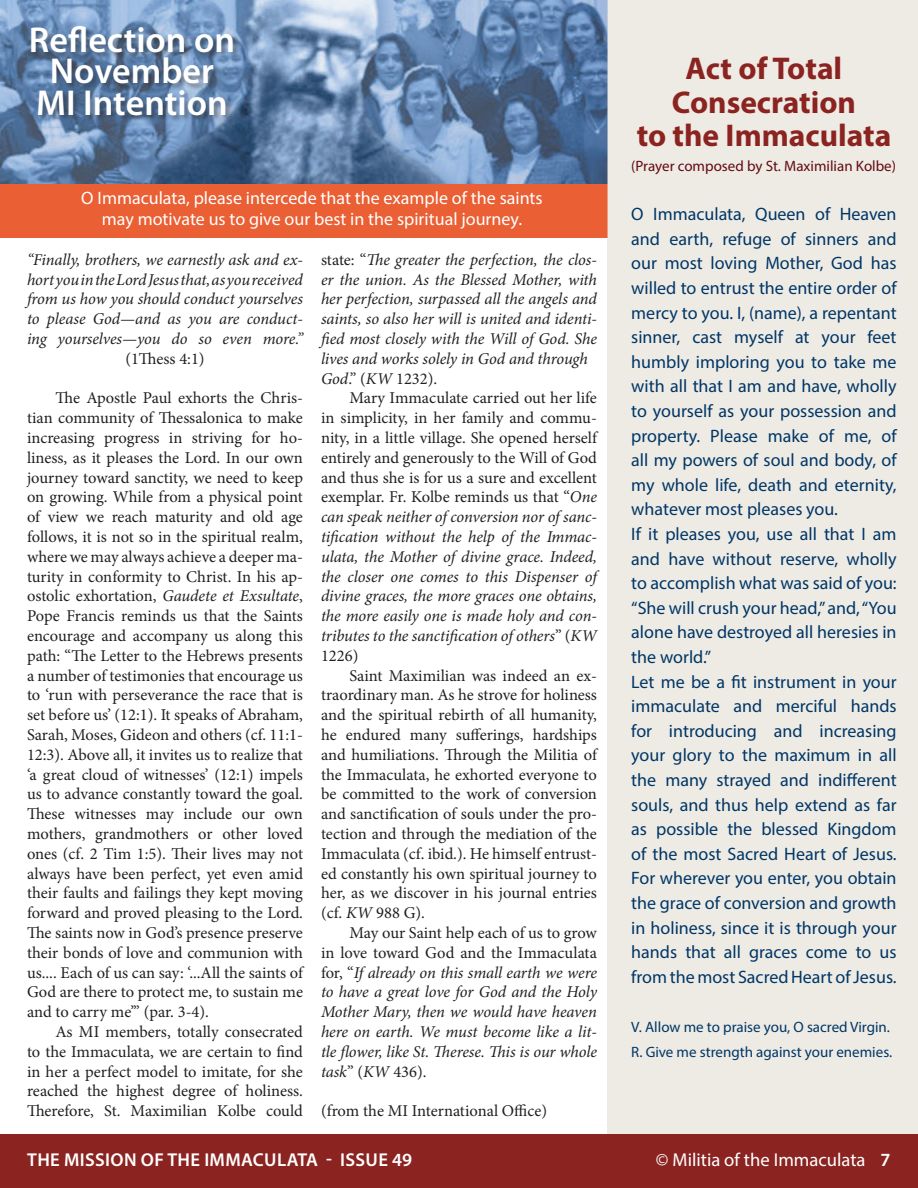
<style>
.page{position:relative;width:918px;height:1188px;background:#fff}
.page>*{position:absolute;margin:0;border:0;box-sizing:border-box;transform-origin:0 0}
.t1{font:600 36.15px "Myriad Pro";color:#fff}
.t2{font:700 31.5px/33.6px "Myriad Pro";color:#8b2421;text-align:center}
.t3{font:600 18.6px "Myriad Pro";letter-spacing:.02em;color:#fff}
.t4{font:18.6px "Myriad Pro";color:#fff}
.t5{font:18px/24.6px "Myriad Pro";color:#003667;text-align:justify}
.t6{font:18px "Myriad Pro";color:#fff}
.body{font:16.5px/19.8px "Minion Pro";color:#231f20;text-align:justify}
.body-2{font:italic 16.5px/19.8px "Minion Pro";letter-spacing:-.005em;color:#231f20;text-align:justify}
.t7{font:15px "Myriad Pro";color:#003667}
.t8{font:15px "Myriad Pro";color:#640914}
.s1{font-style:italic}
.s2{font-style:normal}
.s3{font-weight:600}
</style>
<div class="page">
<div style="left:0;top:1134px;width:918px;height:54px;background:#8b2421"></div>
<img style="left:0;top:0;width:608px;height:184px">
<div style="left:0;top:184px;width:608px;height:54px;background:#ea5f33"></div>
<div style="left:30px;top:25px;width:210px;height:98px;background:#231f20;opacity:.47"></div>
<div style="left:608px;top:0;width:310px;height:1134px;background:#eeebe4"></div>
<p class="t1" style="left:29px;top:17px;width:208px">Reflection on</p>
<p class="t1" style="left:50px;top:48px;width:166px">November</p>
<p class="t1" style="left:36px;top:80px;width:193px">MI Intention</p>
<p class="t6" style="left:81px;top:187px;width:463px">O Immaculata, please intercede that the example of the saints</p>
<p class="t6" style="left:102px;top:208px;width:422px">may motivate us to give our best in the spiritual journey.</p>
<p class="body-2" style="left:27px;top:250px;width:278px">“Finally, brothers, we earnestly ask and ex&shy;hort you in the Lord Jesus that, as you received from us how you should conduct yourselves to please God—and as you are conduct&shy;ing yourselves—you do so even more.”</p>
<p class="body" style="left:125px;top:349px;width:81px">(1Thess 4:1)</p>
<p class="body" style="left:27px;top:388px;width:278px;text-indent:28px">The Apostle Paul exhorts the Chris&shy;tian community of Thessalonica to make increasing progress in striving for ho&shy;liness, as it pleases the Lord. In our own journey toward sanctity, we need to keep on growing. While from a physical point of view we reach maturity and old age follows, it is not so in the spiritual realm, where we may always achieve a deeper ma&shy;turity in conformity to Christ. In his ap&shy;ostolic exhortation, <span class="s1">Gaudete et Exsultate</span>, Pope Francis reminds us that the Saints encourage and accompany us along this path: “The Letter to the Hebrews presents a number of testimonies that encourage us to ‘run with perseverance the race that is set before us’ (12:1). It speaks of Abraham, Sarah, Moses, Gideon and others (cf. 11:1- 12:3). Above all, it invites us to realize that ‘a great cloud of witnesses’ (12:1) impels us to advance constantly toward the goal.<br>These witnesses may include our own mothers, grandmothers or other loved ones (cf. 2 Tim 1:5). Their lives may not always have been perfect, yet even amid their faults and failings they kept moving forward and proved pleasing to the Lord.<br>The saints now in God’s presence preserve their bonds of love and communion with us.... Each of us can say: ‘...All the saints of God are there to protect me, to sustain me and to carry me’” (par. 3-4).</p>
<p class="body" style="left:27px;top:1022px;width:278px;text-indent:28px">As MI members, totally consecrated to the Immaculata, we are certain to find in her a perfect model to imitate, for she reached the highest degree of holiness.<br>Therefore, St. Maximilian Kolbe could</p>
<p class="body-2" style="left:321px;top:250px;width:277px"><span class="s2">state: “</span>The greater the perfection, the clos&shy;er the union. As the Blessed Mother, with her perfection, surpassed all the angels and saints, so also her will is united and identi&shy;fied most closely with the Will of God. She lives and works solely in God and through</p>
<p class="body" style="left:321px;top:369px;width:118px"><span class="s1">God</span>.” (<span class="s1">KW</span> 1232).</p>
<p class="body-2" style="left:321px;top:388px;width:278px;text-indent:28px"><span class="s2">Mary Immaculate carried out her life in simplicity, in her family and commu&shy;nity, in a little village. She opened herself entirely and generously to the Will of God and thus she is for us a sure and excellent exemplar. Fr. Kolbe reminds us that “</span>One can speak neither of conversion nor of sanc&shy;tification without the help of the Immac&shy;ulata, the Mother of divine grace. Indeed, the closer one comes to this Dispenser of divine graces, the more graces one obtains, the more easily one is made holy and con&shy;tributes to the sanctification of others<span class="s2">” (</span>KW <span class="s2">1226)</span></p>
<p class="body" style="left:321px;top:666px;width:278px;text-indent:28px">Saint Maximilian was indeed an ex&shy;traordinary man. As he strove for holiness and the spiritual rebirth of all humanity, he endured many sufferings, hardships and humiliations. Through the Militia of the Immaculata, he exhorted everyone to be committed to the work of conversion and sanctification of souls under the pro&shy;tection and through the mediation of the Immaculata (cf. ibid.). He himself entrust&shy;ed constantly his own spiritual journey to her, as we discover in his journal entries (cf. <span class="s1">KW</span> 988 G).</p>
<p class="body-2" style="left:321px;top:923px;width:278px;text-indent:28px"><span class="s2">May our Saint help each of us to grow in love toward God and the Immaculata for, “</span>If already on this small earth we were to have a great love for God and the Holy Mother Mary, then we would have heaven here on earth. We must become like a lit&shy;tle flower, like St. Therese. This is our whole task<span class="s2">” (</span>KW <span class="s2">436).</span></p>
<p class="body" style="left:321px;top:1101px;width:228px">(from the MI International Office)</p>
<p class="t2" style="left:672px;top:51px;width:186px">Act of Total<br>Consecration</p>
<p class="t2" style="left:637px;top:118px;width:256px">to the Immaculata</p>
<p class="t8" style="left:631px;top:157px;width:266px">(Prayer composed by St. Maximilian Kolbe)</p>
<p class="t5" style="left:631px;top:202px;width:267px">O Immaculata, Queen of Heaven and earth, refuge of sinners and our most loving Mother, God has willed to entrust the entire order of mercy to you. I, (name), a repentant sinner, cast myself at your feet humbly imploring you to take me with all that I am and have, wholly to yourself as your possession and property. Please make of me, of all my powers of soul and body, of my whole life, death and eternity, whatever most pleases you.</p>
<p class="t5" style="left:631px;top:521px;width:267px">If it pleases you, use all that I am and have without reserve, wholly to accomplish what was said of you: “She will crush your head,” and, “You alone have destroyed all heresies in the world.”</p>
<p class="t5" style="left:631px;top:669px;width:267px">Let me be a fit instrument in your immaculate and merciful hands for introducing and increasing your glory to the maximum in all the many strayed and indifferent souls, and thus help extend as far as possible the blessed Kingdom of the most Sacred Heart of Jesus.<br>For wherever you enter, you obtain the grace of conversion and growth in holiness, since it is through your hands that all graces come to us from the most Sacred Heart of Jesus.</p>
<p class="t7" style="left:631px;top:1018px;width:260px">V. Allow me to praise you, O sacred Virgin.</p>
<p class="t7" style="left:631px;top:1042px;width:262px">R. Give me strength against your enemies.</p>
<p class="t3" style="left:27px;top:1148px;width:386px">THE MISSION OF THE IMMACULATA - ISSUE 49</p>
<p class="t4" style="left:656px;top:1148px;width:236px">© Militia of the Immaculata <span class="s3">7</span></p>
</div>
